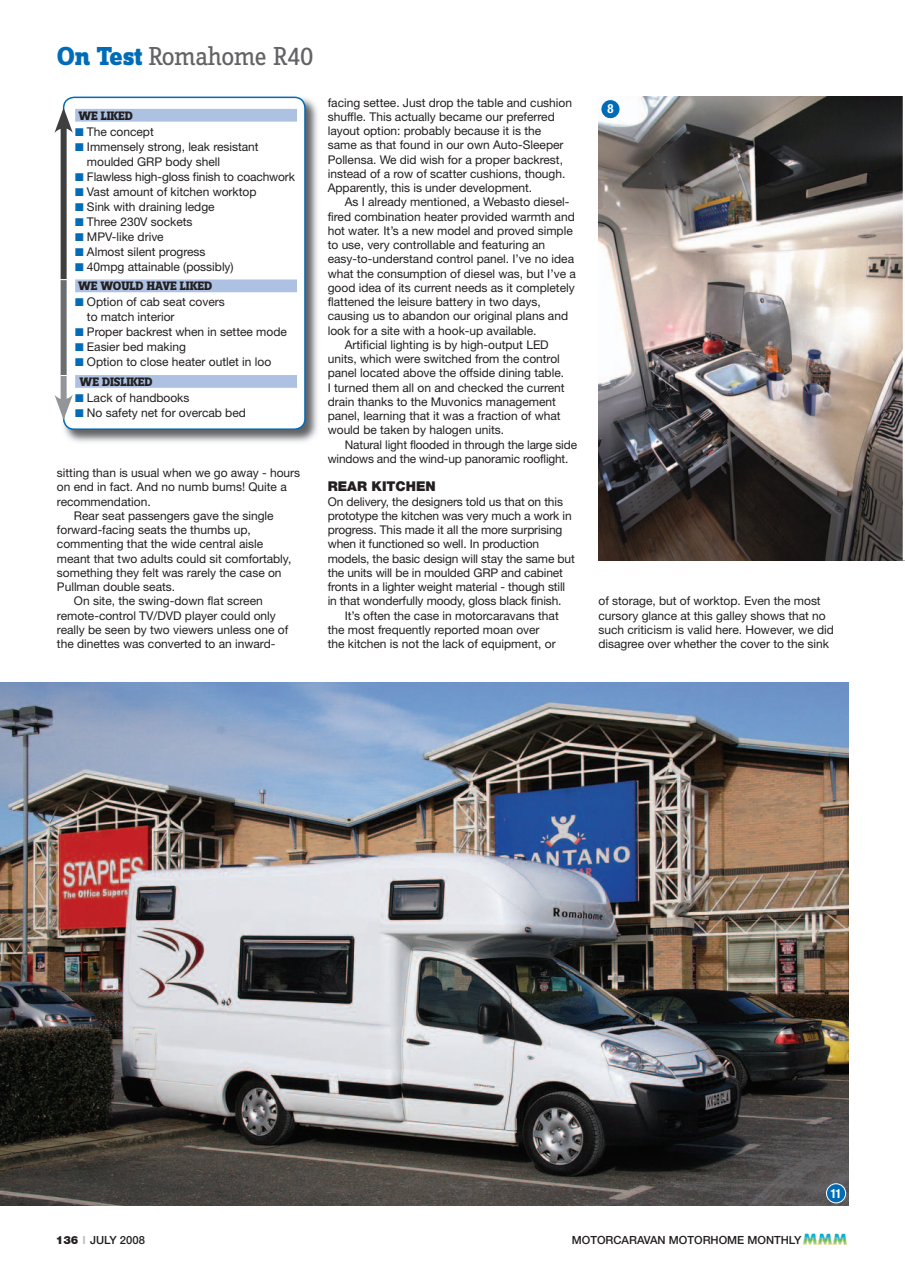
<style>
.page{position:relative;width:905px;height:1275px;background:#fff}
.page>*{position:absolute;margin:0;border:0;box-sizing:border-box;transform-origin:0 0}
.t1{font:27px "Zine Slab Dis";letter-spacing:-.02em;color:#636366}
.t2{font:900 13.5px "Helvetica Neue";color:#231f20}
.t3{font:800 12.75px "Zine Slab Dis";letter-spacing:-.005em;color:#231f20}
.t4{font:700 condensed 12.6px "Helvetica Neue";color:#fff}
.t5{font:12px/14.2px "Helvetica Neue";color:#231f20}
.t6{font:500 11.25px "Helvetica Neue";color:#231f20}
.s1{font-weight:800;color:#006cb7}
.s2{color:#006cb7}
.s3{font-weight:900}
.s4{font-stretch:expanded;color:#bcbdc0}
</style>
<div class="page">
<img style="left:802px;top:1233px;width:45px;height:12px">
<img style="left:0;top:683px;width:848px;height:522px">
<img style="left:598px;top:97px;width:305px;height:463px">
<img style="left:62px;top:96px;width:256px;height:346px">
<div style="left:64px;top:97px;width:241px;height:332px;background:#fff;border-radius:11px"></div>
<div style="left:75px;top:109px;width:222px;height:13px;background:#adc2e3"></div>
<div style="left:75px;top:279px;width:222px;height:13px;background:#adc2e3"></div>
<div style="left:75px;top:375px;width:222px;height:13px;background:#adc2e3"></div>
<div style="left:61px;top:122px;width:6px;height:157px;background:#3f3f40"></div>
<svg style="left:54px;top:108px;width:19px;height:25px"></svg>
<div style="left:61px;top:280px;width:6px;height:95px;background:#6c6d70"></div>
<div style="left:61px;top:375px;width:6px;height:30px;background:#939598"></div>
<svg style="left:54px;top:395px;width:19px;height:25px"></svg>
<div style="left:601px;top:100px;width:19px;height:19px;background:#006cb7;border-radius:50%"></div>
<div style="left:600px;top:99px;width:20px;height:20px;border:1px solid #fff;border-radius:50%"></div>
<div style="left:826px;top:1183px;width:19px;height:20px;background:#006cb7;border-radius:50%"></div>
<div style="left:826px;top:1183px;width:20px;height:20px;border:1px solid #fff;border-radius:50%"></div>
<h1 class="t1" style="left:57px;top:43px;width:258px"><span class="s1">On Test</span> Romahome R40</h1>
<p class="t3" style="left:78px;top:109px;width:56px">WE LIKED</p>
<p class="t5" style="left:75px;top:124px;width:80px"><span class="s2">■</span> The concept</p>
<p class="t5" style="left:87px;top:139px;width:173px;line-height:15px;text-indent:-12px"><span class="s2">■</span> Immensely strong, leak resistant moulded GRP body shell</p>
<p class="t5" style="left:75px;top:169px;width:221px"><span class="s2">■</span> Flawless high-gloss finish to coachwork</p>
<p class="t5" style="left:75px;top:184px;width:183px"><span class="s2">■</span> Vast amount of kitchen worktop</p>
<p class="t5" style="left:75px;top:199px;width:141px"><span class="s2">■</span> Sink with draining ledge</p>
<p class="t5" style="left:75px;top:214px;width:119px"><span class="s2">■</span> Three 230V sockets</p>
<p class="t5" style="left:75px;top:229px;width:90px"><span class="s2">■</span> MPV-like drive</p>
<p class="t5" style="left:75px;top:244px;width:132px"><span class="s2">■</span> Almost silent progress</p>
<p class="t5" style="left:75px;top:259px;width:160px"><span class="s2">■</span> 40mpg attainable (possibly)</p>
<p class="t3" style="left:78px;top:279px;width:136px">WE WOULD HAVE LIKED</p>
<p class="t5" style="left:87px;top:294px;width:139px;line-height:15px;text-indent:-12px"><span class="s2">■</span> Option of cab seat covers to match interior</p>
<p class="t5" style="left:75px;top:325px;width:213px"><span class="s2">■</span> Proper backrest when in settee mode</p>
<p class="t5" style="left:75px;top:340px;width:112px"><span class="s2">■</span> Easier bed making</p>
<p class="t5" style="left:75px;top:355px;width:198px"><span class="s2">■</span> Option to close heater outlet in loo</p>
<p class="t3" style="left:80px;top:375px;width:75px">WE DISLIKED</p>
<p class="t5" style="left:75px;top:390px;width:116px"><span class="s2">■</span> Lack of handbooks</p>
<p class="t5" style="left:75px;top:405px;width:172px"><span class="s2">■</span> No safety net for overcab bed</p>
<p class="t5" style="left:57px;top:465px;width:245px">sitting than is usual when we go away - hours</p>
<p class="t5" style="left:57px;top:480px;width:231px">on end in fact. And no numb bums! Quite a</p>
<p class="t5" style="left:57px;top:494px;width:95px">recommendation.</p>
<p class="t5" style="left:74px;top:508px;width:201px">Rear seat passengers gave the single</p>
<p class="t5" style="left:57px;top:522px;width:195px">forward-facing seats the thumbs up,</p>
<p class="t5" style="left:57px;top:537px;width:208px">commenting that the wide central aisle</p>
<p class="t5" style="left:57px;top:551px;width:236px">meant that two adults could sit comfortably,</p>
<p class="t5" style="left:57px;top:565px;width:226px">something they felt was rarely the case on</p>
<p class="t5" style="left:57px;top:579px;width:120px">Pullman double seats.</p>
<p class="t5" style="left:74px;top:594px;width:190px">On site, the swing-down flat screen</p>
<p class="t5" style="left:57px;top:608px;width:220px">remote-control TV/DVD player could only</p>
<p class="t5" style="left:57px;top:622px;width:233px">really be seen by two viewers unless one of</p>
<p class="t5" style="left:57px;top:636px;width:220px">the dinettes was converted to an inward-</p>
<p class="t5" style="left:328px;top:95px;width:246px">facing settee. Just drop the table and cushion shuffle. This actually became our preferred layout option: probably because it is the same as that found in our own Auto-Sleeper Pollensa. We did wish for a proper backrest, instead of a row of scatter cushions, though.<br>Apparently, this is under development.</p>
<p class="t5" style="left:345px;top:195px;width:226px">As I already mentioned, a Webasto diesel-</p>
<p class="t5" style="left:328px;top:209px;width:249px">fired combination heater provided warmth and</p>
<p class="t5" style="left:328px;top:223px;width:247px">hot water. It’s a new model and proved simple</p>
<p class="t5" style="left:328px;top:237px;width:219px">to use, very controllable and featuring an</p>
<p class="t5" style="left:328px;top:252px;width:248px">easy-to-understand control panel. I’ve no idea</p>
<p class="t5" style="left:328px;top:266px;width:250px">what the consumption of diesel was, but I’ve a</p>
<p class="t5" style="left:328px;top:280px;width:248px">good idea of its current needs as it completely</p>
<p class="t5" style="left:328px;top:294px;width:215px">flattened the leisure battery in two days,</p>
<p class="t5" style="left:328px;top:309px;width:242px">causing us to abandon our original plans and</p>
<p class="t5" style="left:328px;top:323px;width:210px">look for a site with a hook-up available.</p>
<p class="t5" style="left:345px;top:337px;width:205px">Artificial lighting is by high-output LED</p>
<p class="t5" style="left:328px;top:351px;width:234px">units, which were switched from the control</p>
<p class="t5" style="left:328px;top:366px;width:238px">panel located above the offside dining table.</p>
<p class="t5" style="left:328px;top:380px;width:238px">I turned them all on and checked the current</p>
<p class="t5" style="left:328px;top:394px;width:230px">drain thanks to the Muvonics management</p>
<p class="t5" style="left:328px;top:408px;width:234px">panel, learning that it was a fraction of what</p>
<p class="t5" style="left:328px;top:423px;width:178px">would be taken by halogen units.</p>
<p class="t5" style="left:345px;top:437px;width:234px">Natural light flooded in through the large side</p>
<p class="t5" style="left:328px;top:451px;width:242px">windows and the wind-up panoramic rooflight.</p>
<p class="t2" style="left:328px;top:478px;width:110px">REAR KITCHEN</p>
<p class="t5" style="left:328px;top:494px;width:248px">On delivery, the designers told us that on this prototype the kitchen was very much a work in progress. This made it all the more surprising when it functioned so well. In production models, the basic design will stay the same but the units will be in moulded GRP and cabinet fronts in a lighter weight material - though still in that wonderfully moody, gloss black finish.</p>
<p class="t5" style="left:328px;top:608px;width:233px;text-indent:17px">It’s often the case in motorcaravans that the most frequently reported moan over the kitchen is not the lack of equipment, or</p>
<p class="t4" style="left:607px;top:101px;width:8px">8</p>
<p class="t5" style="left:598px;top:594px;width:237px">of storage, but of worktop. Even the most cursory glance at this galley shows that no such criticism is valid here. However, we did disagree over whether the cover to the sink</p>
<p class="t4" style="left:830px;top:1185px;width:13px">11</p>
<p class="t6" style="left:56px;top:1233px;width:91px"><span class="s3">136</span> <span class="s4">I</span> JULY 2008</p>
<p class="t6" style="left:572px;top:1233px;width:231px">MOTORCARAVAN MOTORHOME MONTHLY</p>
</div>
